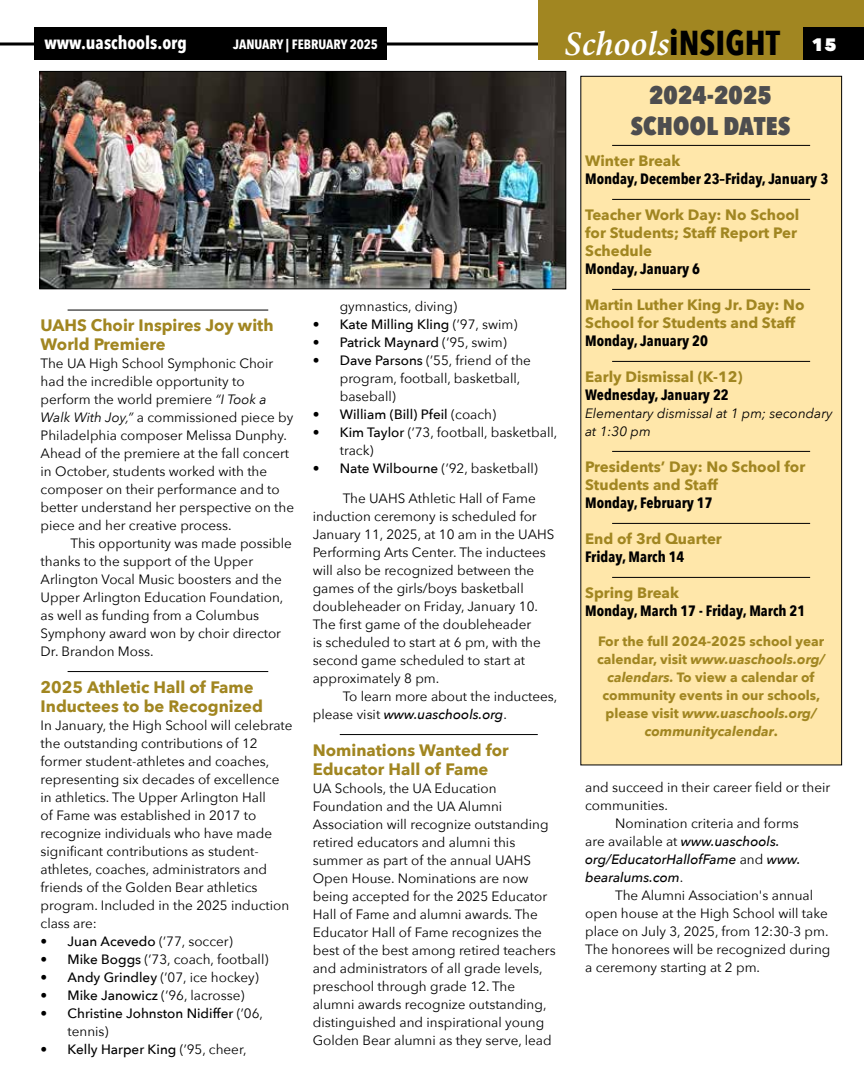
<style>
.page{position:relative;width:864px;height:1080px;background:#fff}
.page>*{position:absolute;margin:0;border:0;box-sizing:border-box;transform-origin:0 0}
.t1{font:italic 34.5px "Minion Variable Concept";color:#fff}
.t2{font:800 25.5px/30.6px "Avenir Next Condensed";letter-spacing:.01em;color:#4d4d4f;text-align:center}
.t3{font:700 18px "Avenir Next Condensed";color:#fff}
.t4{font:700 16.5px/18.8px "Avenir Next";color:#a18621}
.t5{font:700 15px/18px "Avenir Next";color:#a18621}
.t6{font:700 15px "Avenir Next Condensed";color:#000}
.t7{font:13.5px/18px "Avenir Next";color:#000}
.t8{font:500 13.5px/18px "Avenir Next";color:#000}
.t9{font:700 13.5px/18px "Avenir Next";color:#a18621;text-align:center}
.t10{font:italic 500 13.5px "Avenir Next";color:#000}
.t11{font:italic 13.5px/18px "Avenir Next";color:#000}
.t12{font:700 13.5px "Avenir Next Condensed";color:#fff}
.s1{font-family:"Avenir Next Condensed";font-weight:700;font-style:normal;color:#000}
.s2{font-family:"Avenir Next";font-weight:800;font-style:normal;font-size:18px}
.s3{font-style:italic}
.s4{font-weight:400}
.s5{font-weight:500}
.s6{font-weight:500;font-style:italic}
.s7{font-weight:400;font-style:normal}
</style>
<div class="page">
<hr style="left:0;top:43px;width:864px;height:3px;background:#000">
<div style="left:538px;top:0;width:326px;height:60px;background:#a18621"></div>
<div style="left:804px;top:27px;width:60px;height:33px;background:#000"></div>
<div style="left:34px;top:27px;width:353px;height:33px;background:#000"></div>
<hr style="left:68px;top:310px;width:200px;height:1px;background:#000">
<hr style="left:68px;top:671px;width:200px;height:1px;background:#000">
<hr style="left:340px;top:734px;width:198px;height:1px;background:#000">
<div style="left:581px;top:76px;width:261px;height:689px;background:#ffe7aa"></div>
<div style="left:580px;top:76px;width:262px;height:689px;border:1px solid #000"></div>
<hr style="left:612px;top:145px;width:198px;height:1px;background:#000">
<hr style="left:612px;top:199px;width:198px;height:1px;background:#000">
<hr style="left:612px;top:289px;width:198px;height:1px;background:#000">
<hr style="left:612px;top:361px;width:198px;height:1px;background:#000">
<hr style="left:612px;top:451px;width:198px;height:1px;background:#000">
<hr style="left:612px;top:523px;width:198px;height:1px;background:#000">
<hr style="left:612px;top:577px;width:198px;height:1px;background:#000">
<img style="left:41px;top:73px;width:523px;height:214px">
<div style="left:39px;top:71px;width:527px;height:218px;border:1px solid #000"></div>
<h3 class="t3" style="left:44px;top:32px;width:144px">www.uaschools.org</h3>
<p class="t12" style="left:233px;top:36px;width:146px">JANUARY | FEBRUARY 2025</p>
<h1 class="t1" style="left:564px;top:20px;width:274px">Schools<span class="s1">iNSIGHT</span> <span class="s2">15</span></h1>
<p class="t4" style="left:41px;top:316px;width:234px">UAHS Choir Inspires Joy with<br>World Premiere</p>
<p class="t7" style="left:41px;top:354px;width:255px">The UA High School Symphonic Choir had the incredible opportunity to perform the world premiere <span class="s3">“I Took a Walk With Joy,”</span> a commissioned piece by Philadelphia composer Melissa Dunphy.<br>Ahead of the premiere at the fall concert in October, students worked with the composer on their performance and to better understand her perspective on the piece and her creative process.</p>
<p class="t7" style="left:41px;top:534px;width:253px;text-indent:30px">This opportunity was made possible thanks to the support of the Upper Arlington Vocal Music boosters and the Upper Arlington Education Foundation, as well as funding from a Columbus Symphony award won by choir director Dr. Brandon Moss.</p>
<p class="t4" style="left:41px;top:677px;width:224px">2025 Athletic Hall of Fame<br>Inductees to be Recognized</p>
<p class="t7" style="left:41px;top:715px;width:253px">In January, the High School will celebrate the outstanding contributions of 12 former student-athletes and coaches, representing six decades of excellence in athletics. The Upper Arlington Hall<br>of Fame was established in 2017 to recognize individuals who have made significant contributions as student&shy;athletes, coaches, administrators and friends of the Golden Bear athletics program. Included in the 2025 induction class are:</p>
<p class="t8" style="left:41px;top:931px;width:194px">• Juan Acevedo <span class="s4">(’77, soccer)</span></p>
<p class="t7" style="left:41px;top:949px;width:229px"><span class="s5">• Mike Boggs</span> (’73, coach, football)</p>
<p class="t7" style="left:41px;top:967px;width:220px"><span class="s5">• Andy Grindley</span> (’07, ice hockey)</p>
<p class="t7" style="left:41px;top:985px;width:205px"><span class="s5">• Mike Janowicz</span> (’96, lacrosse)</p>
<p class="t8" style="left:68px;top:1003px;width:197px;text-indent:-27px">• Christine Johnston Nidiffer <span class="s4">(’06, tennis)</span></p>
<p class="t8" style="left:41px;top:1039px;width:208px">• Kelly Harper King <span class="s4">(’95, cheer,</span></p>
<h2 class="t2" style="left:631px;top:80px;width:161px">2024-2025<br>SCHOOL DATES</h2>
<p class="t5" style="left:585px;top:151px;width:97px">Winter Break</p>
<p class="t6" style="left:585px;top:169px;width:245px">Monday, December 23–Friday, January 3</p>
<p class="t5" style="left:585px;top:205px;width:216px">Teacher Work Day: No School for Students; Staff Report Per<br>Schedule</p>
<p class="t6" style="left:585px;top:259px;width:116px">Monday, January 6</p>
<p class="t5" style="left:585px;top:295px;width:221px">Martin Luther King Jr. Day: No<br>School for Students and Staff</p>
<p class="t6" style="left:585px;top:331px;width:124px">Monday, January 20</p>
<p class="t5" style="left:585px;top:367px;width:159px">Early Dismissal (K-12)</p>
<p class="t6" style="left:585px;top:385px;width:145px">Wednesday, January 22</p>
<p class="t11" style="left:585px;top:404px;width:249px">Elementary dismissal at 1 pm; secondary at 1:30 pm</p>
<p class="t5" style="left:585px;top:457px;width:222px">Presidents’ Day: No School for<br>Students and Staff</p>
<p class="t6" style="left:585px;top:493px;width:129px">Monday, February 17</p>
<p class="t5" style="left:585px;top:529px;width:138px">End of 3rd Quarter</p>
<p class="t6" style="left:585px;top:547px;width:101px">Friday, March 14</p>
<p class="t5" style="left:585px;top:583px;width:95px">Spring Break</p>
<p class="t6" style="left:585px;top:601px;width:222px">Monday, March 17 - Friday, March 21</p>
<p class="t9" style="left:597px;top:632px;width:229px">For the full 2024-2025 school year calendar, visit <span class="s3">www.uaschools.org/ calendars.</span> To view a calendar of community events in our schools, please visit <span class="s3">www.uaschools.org/ communitycalendar</span>.</p>
<p class="t7" style="left:340px;top:297px;width:119px">gymnastics, diving)</p>
<p class="t8" style="left:313px;top:315px;width:206px">• Kate Milling Kling <span class="s4">(’97, swim)</span></p>
<p class="t8" style="left:313px;top:333px;width:196px">• Patrick Maynard <span class="s4">(’95, swim)</span></p>
<p class="t7" style="left:340px;top:351px;width:193px;text-indent:-27px"><span class="s5">• Dave Parsons</span> (’55, friend of the program, football, basketball, baseball)</p>
<p class="t8" style="left:313px;top:405px;width:185px">• William (Bill) Pfeil <span class="s4">(coach)</span></p>
<p class="t7" style="left:340px;top:423px;width:219px;text-indent:-27px"><span class="s5">• Kim Taylor</span> (’73, football, basketball, track)</p>
<p class="t7" style="left:313px;top:459px;width:227px"><span class="s5">• Nate Wilbourne</span> (’92, basketball)</p>
<p class="t7" style="left:313px;top:489px;width:243px;text-indent:30px">The UAHS Athletic Hall of Fame induction ceremony is scheduled for January 11, 2025, at 10 am in the UAHS Performing Arts Center. The inductees will also be recognized between the games of the girls/boys basketball doubleheader on Friday, January 10.<br>The first game of the doubleheader<br>is scheduled to start at 6 pm, with the second game scheduled to start at approximately 8 pm.</p>
<p class="t7" style="left:313px;top:687px;width:246px;text-indent:30px">To learn more about the inductees, please visit <span class="s6">www.uaschools.org</span>.</p>
<p class="t4" style="left:313px;top:740px;width:198px">Nominations Wanted for<br>Educator Hall of Fame</p>
<p class="t7" style="left:313px;top:778px;width:244px">UA Schools, the UA Education Foundation and the UA Alumni Association will recognize outstanding retired educators and alumni this summer as part of the annual UAHS Open House. Nominations are now being accepted for the 2025 Educator Hall of Fame and alumni awards. The Educator Hall of Fame recognizes the best of the best among retired teachers and administrators of all grade levels, preschool through grade 12. The alumni awards recognize outstanding, distinguished and inspirational young Golden Bear alumni as they serve, lead</p>
<p class="t7" style="left:585px;top:778px;width:247px">and succeed in their career field or their</p>
<p class="t7" style="left:585px;top:796px;width:84px">communities.</p>
<p class="t7" style="left:615px;top:814px;width:185px">Nomination criteria and forms</p>
<p class="t7" style="left:585px;top:832px;width:196px">are available at <span class="s6">www.uaschools.</span></p>
<p class="t10" style="left:585px;top:848px;width:217px">org/EducatorHallofFame <span class="s7">and</span> www.</p>
<p class="t10" style="left:585px;top:866px;width:100px">bearalums.com<span class="s7">.</span></p>
<p class="t7" style="left:615px;top:886px;width:200px">The Alumni Association's annual</p>
<p class="t7" style="left:585px;top:904px;width:244px">open house at the High School will take</p>
<p class="t7" style="left:585px;top:922px;width:245px">place on July 3, 2025, from 12:30-3 pm.</p>
<p class="t7" style="left:585px;top:940px;width:247px">The honorees will be recognized during</p>
<p class="t7" style="left:585px;top:958px;width:176px">a ceremony starting at 2 pm.</p>
</div>
